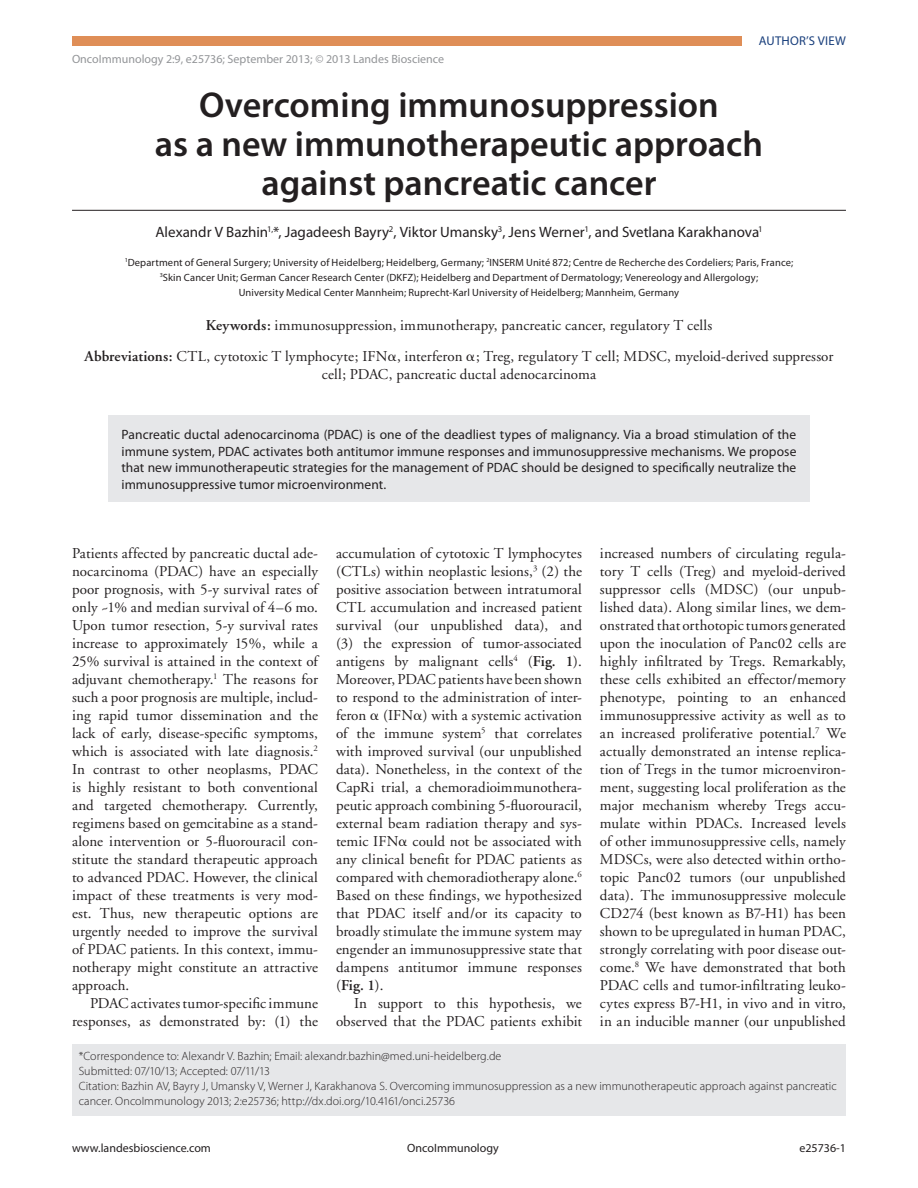
<style>
.page{position:relative;width:918px;height:1188px;background:#fff}
.page>*{position:absolute;margin:0;border:0;box-sizing:border-box;transform-origin:0 0}
.t1{font:600 36px/39px "Myriad Pro";color:#231f20;text-align:center}
.t2{font:15px/18px "Adobe Garamond";letter-spacing:.005em;color:#231f20;text-align:justify}
.t3{font:15px "Myriad Pro";color:#231f20}
.t4{font:13.5px/16.5px "Myriad Pro";letter-spacing:.005em;color:#231f20;text-align:justify}
.t5{font:12.75px "Myriad Pro";letter-spacing:.02em;color:#193f7c}
.t6{font:300 12px/15px "Myriad Pro";letter-spacing:.005em;color:#231f20}
.t7{font:12px "Myriad Pro";color:#939598}
.t8{font:12px "Myriad Pro";color:#231f20}
.t9{font:10.5px/15px "Myriad Pro";letter-spacing:.015em;color:#231f20;text-align:center}
.s1{font-weight:600}
.s2{font-family:"Universal Std Greekw Math Pi"}
</style>
<div class="page">
<div style="left:72px;top:36px;width:669px;height:10px;background:#df8e57"></div>
<hr style="left:72px;top:210px;width:774px;height:1px;background:#231f20">
<div style="left:72px;top:1044px;width:774px;height:72px;background:#e6e7e9"></div>
<div style="left:108px;top:415px;width:702px;height:87px;background:#e6e7e9"></div>
<p class="t7" style="left:72px;top:52px;width:374px">OncoImmunology 2:9, e25736; September 2013; © 2013 Landes Bioscience</p>
<p class="t5" style="left:759px;top:32px;width:89px">Author’s View</p>
<h1 class="t1" style="left:155px;top:85px;width:610px">Overcoming immunosuppression<br>as a new immunotherapeutic approach against pancreatic cancer</h1>
<p class="t3" style="left:155px;top:223px;width:609px">Alexandr V Bazhin<sup>1,</sup>*, Jagadeesh Bayry<sup>2</sup>, Viktor Umansky<sup>3</sup>, Jens Werner<sup>1</sup>, and Svetlana Karakhanova<sup>1</sup></p>
<p class="t9" style="left:125px;top:255px;width:670px"><sup>1</sup>Department of General Surgery; University of Heidelberg; Heidelberg, Germany; <sup>2</sup>INSERM Unité 872; Centre de Recherche des Cordeliers; Paris, France;<br><sup>3</sup>Skin Cancer Unit; German Cancer Research Center (DKFZ); Heidelberg and Department of Dermatology; Venereology and Allergology;<br>University Medical Center Mannheim; Ruprecht-Karl University of Heidelberg; Mannheim, Germany</p>
<p class="t2" style="left:84px;top:310px;width:750px;line-height:31.5px;text-align:center"><span class="s1">Keywords:</span> immunosuppression, immunotherapy, pancreatic cancer, regulatory T cells<br><span class="s1">Abbreviations:</span> CTL, cytotoxic T lymphocyte; IFN<span class="s2">α</span>, interferon <span class="s2">α</span>; Treg, regulatory T cell; MDSC, myeloid-derived suppressor</p>
<p class="t2" style="left:322px;top:366px;width:276px">cell; PDAC, pancreatic ductal adenocarcinoma</p>
<p class="t4" style="left:122px;top:426px;width:677px">Pancreatic ductal adenocarcinoma (PDAC) is one of the deadliest types of malignancy. Via a broad stimulation of the immune system, PDAC activates both antitumor immune responses and immunosuppressive mechanisms. We propose that new immunotherapeutic strategies for the management of PDAC should be designed to specifically neutralize the immunosuppressive tumor microenvironment.</p>
<p class="t2" style="left:72px;top:545px;width:248px">Patients affected by pancreatic ductal ade&shy;nocarcinoma (PDAC) have an especially poor prognosis, with 5-y survival rates of only ~1% and median survival of 4–6 mo.<br>Upon tumor resection, 5-y survival rates increase to approximately 15%, while a 25% survival is attained in the context of adjuvant chemotherapy.<sup>1</sup> The reasons for such a poor prognosis are multiple, includ&shy;ing rapid tumor dissemination and the lack of early, disease-specific symptoms, which is associated with late diagnosis.<sup>2<br></sup>In contrast to other neoplasms, PDAC is highly resistant to both conventional and targeted chemotherapy. Currently, regimens based on gemcitabine as a stand&shy;alone intervention or 5-fluorouracil con&shy;stitute the standard therapeutic approach to advanced PDAC. However, the clinical impact of these treatments is very mod&shy;est. Thus, new therapeutic options are urgently needed to improve the survival of PDAC patients. In this context, immu&shy;notherapy might constitute an attractive approach.</p>
<p class="t2" style="left:72px;top:995px;width:247px;text-align:right">PDAC activates tumor-specific immune responses, as demonstrated by: (1) the</p>
<p class="t2" style="left:336px;top:545px;width:248px">accumulation of cytotoxic T lymphocytes (CTLs) within neoplastic lesions,<sup>3</sup> (2) the positive association between intratumoral CTL accumulation and increased patient survival (our unpublished data), and (3) the expression of tumor-associated antigens by malignant cells<sup>4</sup> (<span class="s1">Fig. 1</span>).<br>Moreover, PDAC patients have been shown to respond to the administration of inter&shy;feron <span class="s2">α</span> (IFN<span class="s2">α</span>) with a systemic activation of the immune system<sup>5</sup> that correlates with improved survival (our unpublished data). Nonetheless, in the context of the CapRi trial, a chemoradioimmunothera&shy;peutic approach combining 5-fluorouracil, external beam radiation therapy and sys&shy;temic IFN<span class="s2">α</span> could not be associated with any clinical benefit for PDAC patients as compared with chemoradiotherapy alone.<sup>6<br></sup>Based on these findings, we hypothesized that PDAC itself and/or its capacity to broadly stimulate the immune system may engender an immunosuppressive state that dampens antitumor immune responses (<span class="s1">Fig. 1</span>).</p>
<p class="t2" style="left:336px;top:995px;width:247px;text-align:right">In support to this hypothesis, we observed that the PDAC patients exhibit</p>
<p class="t2" style="left:600px;top:545px;width:248px">increased numbers of circulating regula&shy;tory T cells (Treg) and myeloid-derived suppressor cells (MDSC) (our unpub&shy;lished data). Along similar lines, we dem&shy;onstrated that orthotopic tumors generated upon the inoculation of Panc02 cells are highly infiltrated by Tregs. Remarkably, these cells exhibited an effector/memory phenotype, pointing to an enhanced immunosuppressive activity as well as to an increased proliferative potential.<sup>7</sup> We actually demonstrated an intense replica&shy;tion of Tregs in the tumor microenviron&shy;ment, suggesting local proliferation as the major mechanism whereby Tregs accu&shy;mulate within PDACs. Increased levels of other immunosuppressive cells, namely MDSCs, were also detected within ortho&shy;topic Panc02 tumors (our unpublished data). The immunosuppressive molecule CD274 (best known as B7-H1) has been shown to be upregulated in human PDAC, strongly correlating with poor disease out&shy;come.<sup>8</sup> We have demonstrated that both PDAC cells and tumor-infiltrating leuko&shy;cytes express B7-H1, in vivo and in vitro, in an inducible manner (our unpublished</p>
<p class="t6" style="left:79px;top:1048px;width:760px">*Correspondence to: Alexandr V. Bazhin; Email: alexandr.bazhin@med.uni-heidelberg.de<br>Submitted: 07/10/13; Accepted: 07/11/13<br>Citation: Bazhin AV, Bayry J, Umansky V, Werner J, Karakhanova S. Overcoming immunosuppression as a new immunotherapeutic approach against pancreatic cancer. OncoImmunology 2013; 2:e25736; http://dx.doi.org/10.4161/onci.25736</p>
<p class="t8" style="left:72px;top:1141px;width:140px">www.landesbioscience.com</p>
<p class="t8" style="left:407px;top:1141px;width:93px">OncoImmunology</p>
<p class="t8" style="left:799px;top:1141px;width:48px">e25736-1</p>
</div>
